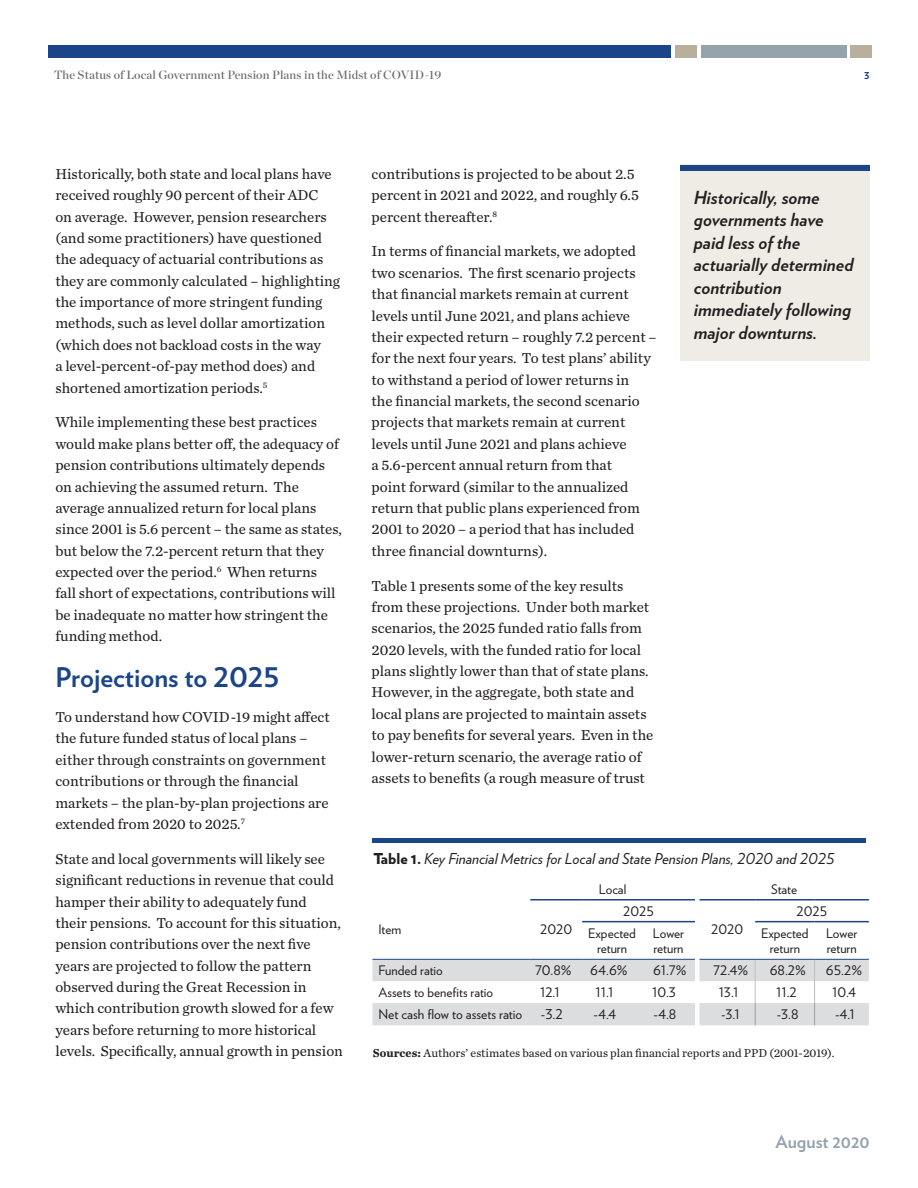
<style>
.page{position:relative;width:918px;height:1188px;background:#fff}
.page>*{position:absolute;margin:0;border:0;box-sizing:border-box;transform-origin:0 0}
.t1{font:700 27px "Verlag";color:#1c4489}
.t2{font:italic 700 18px/22.5px "Verlag";color:#231f20}
.t3{font:700 18px "Verlag";color:#95a3ad}
.t4{font:15px/21.3px "Chronicle Text G2";color:#231f20}
.t5{font:italic 15px "Verlag";color:#231f20}
.t6{font:13.5px "Verlag";color:#231f20}
.t7{font:13.2px/15.8px "Verlag";color:#231f20;text-align:center}
.t8{font:12px "Chronicle Text G2";color:#231f20}
.t9{font:12px "Chronicle Display Semi";letter-spacing:.01em;color:#6c6d70}
.t10{font:700 12px "Verlag";color:#1c4489}
.s1{font-weight:900;font-style:normal}
.s2{font-weight:700}
</style>
<div class="page">
<div style="left:701px;top:45px;width:146px;height:13px;background:#95a3ad"></div>
<div style="left:675px;top:45px;width:22px;height:13px;background:#b8b09d"></div>
<div style="left:851px;top:45px;width:21px;height:13px;background:#b8b09d"></div>
<div style="left:48px;top:45px;width:623px;height:13px;background:#1c4489"></div>
<div style="left:680px;top:165px;width:190px;height:196px;background:#efece6"></div>
<div style="left:680px;top:165px;width:190px;height:5px;background:#1c4489"></div>
<hr style="left:582px;top:921px;width:60px;height:1px;background:#1c4489">
<hr style="left:642px;top:921px;width:53px;height:1px;background:#1c4489">
<hr style="left:755px;top:921px;width:60px;height:1px;background:#1c4489">
<hr style="left:815px;top:921px;width:54px;height:1px;background:#1c4489">
<svg style="left:372px;top:922px;width:497px;height:103px"></svg>
<hr style="left:530px;top:899px;width:52px;height:2px;background:#1c4489">
<hr style="left:582px;top:899px;width:60px;height:2px;background:#1c4489">
<hr style="left:642px;top:899px;width:53px;height:2px;background:#1c4489">
<hr style="left:699px;top:899px;width:56px;height:2px;background:#1c4489">
<hr style="left:755px;top:899px;width:60px;height:2px;background:#1c4489">
<hr style="left:815px;top:899px;width:54px;height:2px;background:#1c4489">
<hr style="left:372px;top:959px;width:158px;height:1px;background:#1c4489">
<hr style="left:582px;top:959px;width:60px;height:1px;background:#1c4489">
<hr style="left:530px;top:959px;width:52px;height:1px;background:#1c4489">
<hr style="left:699px;top:959px;width:56px;height:1px;background:#1c4489">
<hr style="left:755px;top:959px;width:60px;height:1px;background:#1c4489">
<hr style="left:642px;top:959px;width:53px;height:1px;background:#1c4489">
<hr style="left:815px;top:959px;width:54px;height:1px;background:#1c4489">
<div style="left:372px;top:838px;width:494px;height:5px;background:#1c4489"></div>
<p class="t9" style="left:54px;top:65px;width:389px">The Status of Local Government Pension Plans in the Midst of COVID-19</p>
<p class="t10" style="left:864px;top:65px;width:7px">3</p>
<p class="t4" style="left:55px;top:162px;width:286px">Historically, both state and local plans have received roughly 90 percent of their ADC<br>on average. However, pension researchers (and some practitioners) have questioned the adequacy of actuarial contributions as they are commonly calculated – highlighting the importance of more stringent funding methods, such as level dollar amortization (which does not backload costs in the way<br>a level-percent-of-pay method does) and shortened amortization periods.<sup>5</sup></p>
<p class="t4" style="left:55px;top:411px;width:288px">While implementing these best practices would make plans better off, the adequacy of pension contributions ultimately depends on achieving the assumed return. The average annualized return for local plans since 2001 is 5.6 percent – the same as states, but below the 7.2-percent return that they expected over the period.<sup>6</sup> When returns<br>fall short of expectations, contributions will be inadequate no matter how stringent the funding method.</p>
<h1 class="t1" style="left:55px;top:656px;width:226px">Projections to 2025</h1>
<p class="t4" style="left:55px;top:706px;width:276px">To understand how COVID-19 might affect the future funded status of local plans – either through constraints on government contributions or through the financial markets – the plan-by-plan projections are extended from 2020 to 2025.<sup>7</sup></p>
<p class="t4" style="left:55px;top:847px;width:289px">State and local governments will likely see significant reductions in revenue that could hamper their ability to adequately fund<br>their pensions. To account for this situation, pension contributions over the next five years are projected to follow the pattern observed during the Great Recession in which contribution growth slowed for a few years before returning to more historical levels. Specifically, annual growth in pension</p>
<p class="t4" style="left:372px;top:162px;width:269px">contributions is projected to be about 2.5 percent in 2021 and 2022, and roughly 6.5 percent thereafter.<sup>8</sup></p>
<p class="t4" style="left:372px;top:240px;width:287px">In terms of financial markets, we adopted two scenarios. The first scenario projects that financial markets remain at current levels until June 2021, and plans achieve their expected return – roughly 7.2 percent – for the next four years. To test plans’ ability to withstand a period of lower returns in<br>the financial markets, the second scenario projects that markets remain at current levels until June 2021 and plans achieve<br>a 5.6-percent annual return from that<br>point forward (similar to the annualized return that public plans experienced from 2001 to 2020 – a period that has included three financial downturns).</p>
<p class="t4" style="left:372px;top:574px;width:283px">Table 1 presents some of the key results from these projections. Under both market scenarios, the 2025 funded ratio falls from 2020 levels, with the funded ratio for local plans slightly lower than that of state plans.<br>However, in the aggregate, both state and local plans are projected to maintain assets to pay benefits for several years. Even in the lower-return scenario, the average ratio of assets to benefits (a rough measure of trust</p>
<p class="t2" style="left:694px;top:185px;width:161px">Historically, some governments have paid less of the actuarially determined contribution immediately following major downturns.</p>
<p class="t5" style="left:374px;top:847px;width:463px"><span class="s1">Table 1.</span> Key Financial Metrics for Local and State Pension Plans, 2020 and 2025</p>
<p class="t7" style="left:599px;top:880px;width:29px">Local</p>
<p class="t7" style="left:771px;top:880px;width:28px">State</p>
<p class="t7" style="left:378px;top:921px;width:24px">Item</p>
<p class="t7" style="left:540px;top:921px;width:34px">2020</p>
<p class="t7" style="left:623px;top:902px;width:32px">2025</p>
<p class="t7" style="left:797px;top:902px;width:32px">2025</p>
<p class="t7" style="left:711px;top:921px;width:34px">2020</p>
<p class="t7" style="left:588px;top:924px;width:49px">Expected return</p>
<p class="t7" style="left:653px;top:924px;width:33px;text-align:left">Lower return</p>
<p class="t7" style="left:761px;top:924px;width:49px">Expected return</p>
<p class="t7" style="left:826px;top:924px;width:33px;text-align:left">Lower return</p>
<p class="t7" style="left:379px;top:962px;width:66px">Funded ratio</p>
<p class="t7" style="left:535px;top:962px;width:38px">70.8%</p>
<p class="t7" style="left:590px;top:962px;width:39px">64.6%</p>
<p class="t7" style="left:653px;top:962px;width:35px">61.7%</p>
<p class="t7" style="left:713px;top:962px;width:37px">72.4%</p>
<p class="t7" style="left:770px;top:962px;width:38px">68.2%</p>
<p class="t7" style="left:826px;top:962px;width:38px">65.2%</p>
<p class="t7" style="left:379px;top:984px;width:116px">Assets to benefits ratio</p>
<p class="t7" style="left:540px;top:984px;width:21px">12.1</p>
<p class="t7" style="left:596px;top:984px;width:19px">11.1</p>
<p class="t7" style="left:652px;top:984px;width:25px">10.3</p>
<p class="t7" style="left:719px;top:984px;width:21px">13.1</p>
<p class="t7" style="left:776px;top:984px;width:22px">11.2</p>
<p class="t7" style="left:832px;top:984px;width:26px">10.4</p>
<p class="t6" style="left:378px;top:1004px;width:145px">Net cash flow to assets ratio</p>
<p class="t6" style="left:541px;top:1004px;width:24px">-3.2</p>
<p class="t7" style="left:594px;top:1006px;width:24px">-4.4</p>
<p class="t7" style="left:654px;top:1006px;width:24px">-4.8</p>
<p class="t7" style="left:721px;top:1006px;width:20px">-3.1</p>
<p class="t7" style="left:777px;top:1006px;width:23px">-3.8</p>
<p class="t7" style="left:835px;top:1006px;width:21px">-4.1</p>
<p class="t8" style="left:373px;top:1044px;width:463px"><span class="s2">Sources:</span> Authors’ estimates based on various plan financial reports and PPD (2001-2019).</p>
<p class="t3" style="left:775px;top:1128px;width:96px">August 2020</p>
</div>
